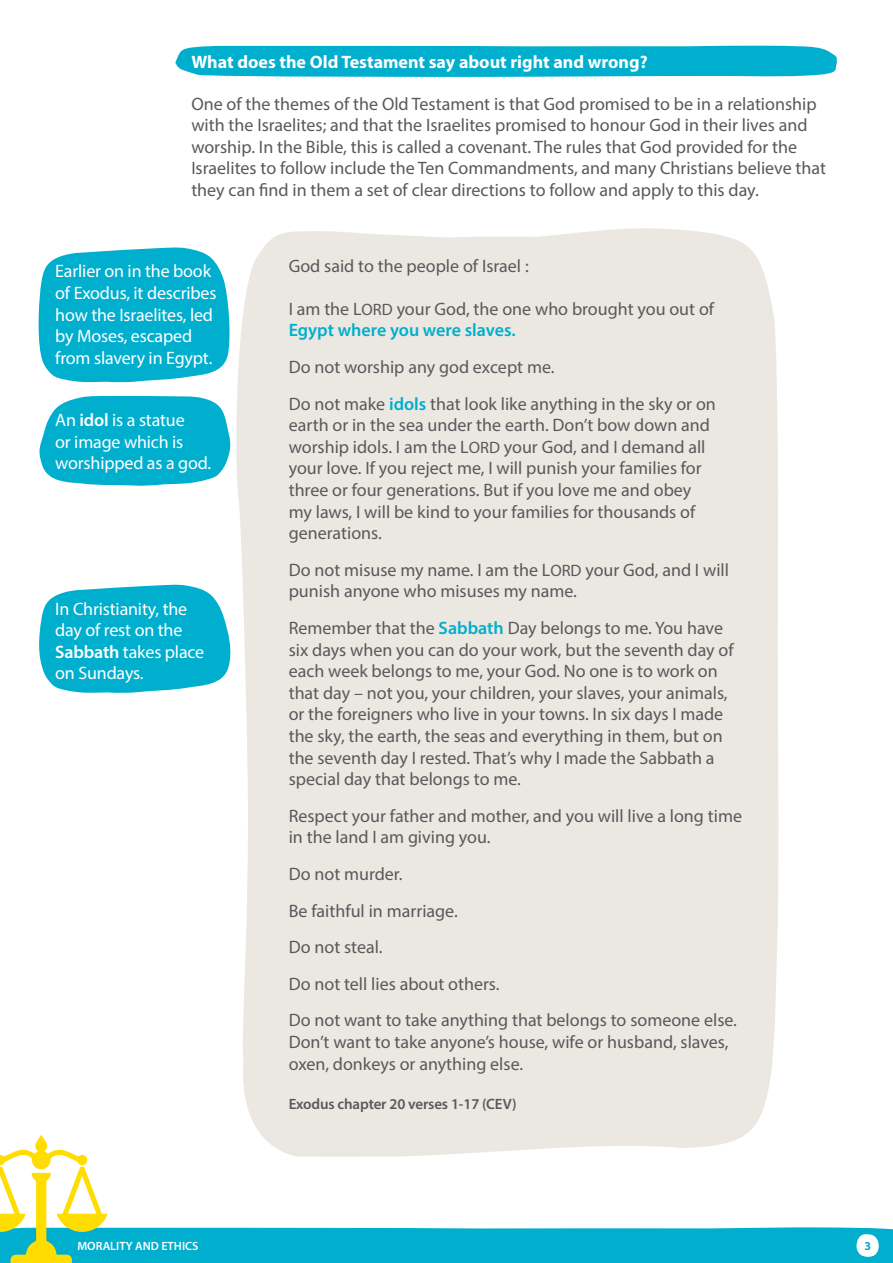
<style>
.page{position:relative;width:893px;height:1263px;background:#fff}
.page>*{position:absolute;margin:0;border:0;box-sizing:border-box;transform-origin:0 0}
.t1{font:18px/21.6px "Myriad Pro";color:#58595b}
.t2{font:18px/21.6px "Myriad Pro";letter-spacing:-.01em;color:#fff}
.t3{font:700 18px "Myriad Pro";color:#fff}
.t4{font:600 15px "Myriad Pro";letter-spacing:-.01em;color:#58595b}
.t5{font:600 12px "Myriad Pro";color:#fff}
.t6{font:700 12px "Myriad Pro";color:#00aece}
.s1{font-weight:600}
.s2{font-size:16.5px}
.s3{font-weight:600;color:#00aece}
</style>
<div class="page">
<svg style="left:0;top:1135px;width:893px;height:128px"></svg>
<svg style="left:175px;top:45px;width:662px;height:32px;background:#12b3d1"></svg>
<div style="left:233px;top:228px;width:547px;height:929px;background:#ebe8e2"></div>
<svg style="left:39px;top:584px;width:192px;height:109px;background:#1fb8d4"></svg>
<svg style="left:38px;top:247px;width:192px;height:136px;background:#1cb7d3"></svg>
<svg style="left:39px;top:396px;width:192px;height:90px;background:#1db7d3"></svg>
<p class="t3" style="left:191px;top:50px;width:458px">What does the Old Testament say about right and wrong?</p>
<p class="t1" style="left:191px;top:92px;width:636px">One of the themes of the Old Testament is that God promised to be in a relationship with the Israelites; and that the Israelites promised to honour God in their lives and worship. In the Bible, this is called a covenant. The rules that God provided for the Israelites to follow include the Ten Commandments, and many Christians believe that they can find in them a set of clear directions to follow and apply to this day.</p>
<p class="t2" style="left:55px;top:260px;width:163px">Earlier on in the book of Exodus, it describes how the Israelites, led by Moses, escaped from slavery in Egypt.</p>
<p class="t2" style="left:55px;top:409px;width:157px">An <span class="s1">idol</span> is a statue<br>or image which is worshipped as a god.</p>
<p class="t2" style="left:55px;top:597px;width:151px">In Christianity, the day of rest on the<br><span class="s1">Sabbath</span> takes place on Sundays.</p>
<p class="t1" style="left:289px;top:254px;width:242px">God said to the people of Israel :</p>
<p class="t1" style="left:289px;top:298px;width:427px">I am the L<span class="s2">ORD</span> your God, the one who brought you out of<br><span class="s3">Egypt where you were slaves.</span></p>
<p class="t1" style="left:289px;top:348px;width:429px;line-height:36.6px">Do not worship any god except me.<br>Do not make <span class="s3">idols</span> that look like anything in the sky or on</p>
<p class="t1" style="left:289px;top:414px;width:423px">earth or in the sea under the earth. Don’t bow down and worship idols. I am the L<span class="s2">ORD</span> your God, and I demand all your love. If you reject me, I will punish your families for three or four generations. But if you love me and obey my laws, I will be kind to your families for thousands of generations.</p>
<p class="t1" style="left:289px;top:559px;width:442px">Do not misuse my name. I am the L<span class="s2">ORD</span> your God, and I will punish anyone who misuses my name.</p>
<p class="t1" style="left:289px;top:617px;width:446px">Remember that the <span class="s3">Sabbath</span> Day belongs to me. You have six days when you can do your work, but the seventh day of each week belongs to me, your God. No one is to work on that day – not you, your children, your slaves, your animals, or the foreigners who live in your towns. In six days I made the sky, the earth, the seas and everything in them, but on the seventh day I rested. That’s why I made the Sabbath a special day that belongs to me.</p>
<p class="t1" style="left:289px;top:805px;width:455px">Respect your father and mother, and you will live a long time in the land I am giving you.</p>
<p class="t1" style="left:289px;top:855px;width:450px;line-height:36.6px">Do not murder.<br>Be faithful in marriage.<br>Do not steal.<br>Do not tell lies about others.<br>Do not want to take anything that belongs to someone else.</p>
<p class="t1" style="left:289px;top:1031px;width:441px">Don’t want to take anyone’s house, wife or husband, slaves, oxen, donkeys or anything else.</p>
<p class="t4" style="left:289px;top:1095px;width:229px">Exodus chapter 20 verses 1-17 (CEV)</p>
<p class="t5" style="left:77px;top:1238px;width:123px">MORALITY AND ETHICS</p>
<p class="t6" style="left:864px;top:1238px;width:8px">3</p>
</div>
